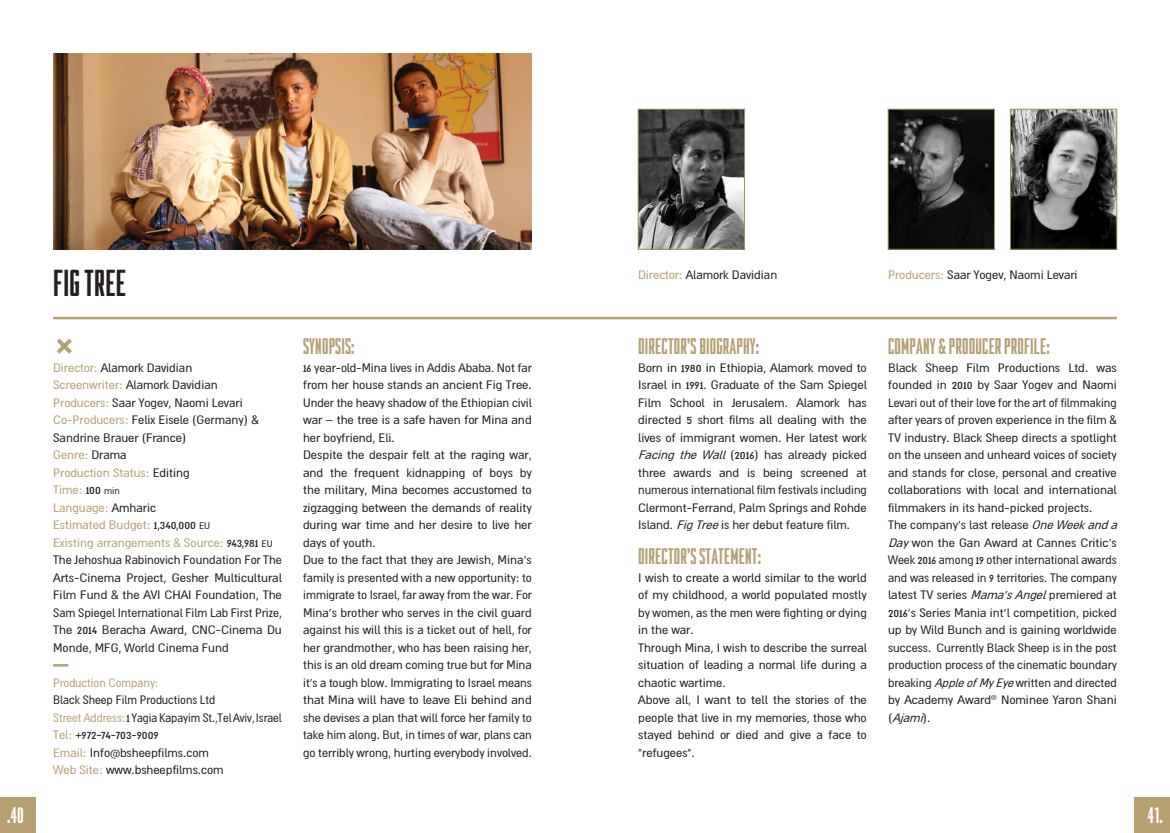
<style>
.page{position:relative;width:1170px;height:833px;background:#fff}
.page>*{position:absolute;margin:0;border:0;box-sizing:border-box;transform-origin:0 0}
.t1{font:37.5px "Mandatory 36";letter-spacing:.01em;color:#231f20}
.t2{font:22.5px "Mandatory 36";letter-spacing:.01em;color:#b5a072}
.t3{font:22.5px "Mandatory 36";color:#fff}
.t4{font:13.75px/17.5px "Almoni DLAAA";color:#231f20}
.t5{font:13.75px/17.5px "Almoni DLAAA";color:#231f20;scale:.92 1}
.t6{font:13.75px "Almoni DLAAA";color:#b5a072;scale:.92 1}
.s1{color:#b5a072}
.s2{font-size:10.62px}
.s3{font-style:italic}
</style>
<div class="page">
<div style="left:0;top:797px;width:36px;height:36px;background:#b5a072"></div>
<div style="left:1133px;top:797px;width:36px;height:36px;background:#b5a072"></div>
<img style="left:53px;top:53px;width:478px;height:197px">
<svg style="left:57px;top:338px;width:15px;height:16px"></svg>
<svg style="left:53px;top:664px;width:15px;height:2px"></svg>
<hr style="left:53px;top:317px;width:1063px;height:2px;background:#b5a072">
<img style="left:640px;top:111px;width:102px;height:136px">
<div style="left:638px;top:109px;width:106px;height:140px;border:1px solid #a29161"></div>
<img style="left:889px;top:111px;width:103px;height:136px">
<div style="left:887px;top:109px;width:107px;height:140px;border:1px solid #a29161"></div>
<img style="left:1012px;top:111px;width:102px;height:136px">
<div style="left:1010px;top:109px;width:106px;height:140px;border:1px solid #a29161"></div>
<h1 class="t1" style="left:53px;top:263px;width:74px">FIG TREE</h1>
<p class="t4" style="left:53px;top:359px;width:230px"><span class="s1">Director:</span> Alamork Davidian<br><span class="s1">Screenwriter:</span> Alamork Davidian<br><span class="s1">Producers:</span> Saar Yogev, Naomi Levari<br><span class="s1">Co-Producers:</span> Felix Eisele (Germany) &amp;<br>Sandrine Brauer (France)<br><span class="s1">Genre:</span> Drama<br><span class="s1">Production Status:</span> Editing<br><span class="s1">Time:</span> 100 <span class="s2">min<br></span><span class="s1">Language:</span> Amharic<br><span class="s1">Estimated Budget:</span> 1,340,000 <span class="s2">EU<br></span><span class="s1">Existing arrangements &amp; Source:</span> 943,981 <span class="s2">EU<br></span>The Jehoshua Rabinovich Foundation For The<br>Arts-Cinema Project, Gesher Multicultural<br>Film Fund &amp; the AVI CHAI Foundation, The<br>Sam Spiegel International Film Lab First Prize,<br>The 2014 Beracha Award, CNC-Cinema Du<br>Monde, MFG, World Cinema Fund</p>
<p class="t6" style="left:53px;top:676px;width:116px">Production Company:</p>
<p class="t5" style="left:53px;top:691px;width:250px">Black Sheep Film Productions Ltd<br><span class="s1">Street Address:</span> 1 Yagia Kapayim St.,Tel Aviv, Israel <span class="s1">Tel:</span> +972-74-703-9009<br><span class="s1">Email:</span> Info@bsheepfilms.com<br><span class="s1">Web Site:</span> www.bsheepfilms.com</p>
<h2 class="t2" style="left:303px;top:334px;width:53px">SYNOPSIS:</h2>
<p class="t4" style="left:303px;top:359px;width:230px">16 year-old-Mina lives in Addis Ababa. Not far from her house stands an ancient Fig Tree.<br>Under the heavy shadow of the Ethiopian civil war – the tree is a safe haven for Mina and her boyfriend, Eli.<br>Despite the despair felt at the raging war, and the frequent kidnapping of boys by the military, Mina becomes accustomed to zigzagging between the demands of reality during war time and her desire to live her days of youth.<br>Due to the fact that they are Jewish, Mina’s family is presented with a new opportunity: to immigrate to Israel, far away from the war. For Mina’s brother who serves in the civil guard against his will this is a ticket out of hell, for her grandmother, who has been raising her, this is an old dream coming true but for Mina it’s a tough blow. Immigrating to Israel means that Mina will have to leave Eli behind and she devises a plan that will force her family to take him along. But, in times of war, plans can go terribly wrong, hurting everybody involved.</p>
<p class="t4" style="left:638px;top:266px;width:141px"><span class="s1">Director:</span> Alamork Davidian</p>
<p class="t4" style="left:888px;top:266px;width:191px"><span class="s1">Producers:</span> Saar Yogev, Naomi Levari</p>
<h2 class="t2" style="left:638px;top:334px;width:122px">DIRECTOR’S BIOGRAPHY:</h2>
<p class="t4" style="left:638px;top:359px;width:230px;text-align:justify">Born in 1980 in Ethiopia, Alamork moved to Israel in 1991. Graduate of the Sam Spiegel Film School in Jerusalem. Alamork has directed 5 short films all dealing with the lives of immigrant women. Her latest work <span class="s3">Facing the Wall</span> (2016) has already picked three awards and is being screened at numerous international film festivals including Clermont-Ferrand, Palm Springs and Rohde Island. <span class="s3">FigTree</span>is her debut feature film.</p>
<h2 class="t2" style="left:638px;top:544px;width:124px">DIRECTOR’S STATEMENT:</h2>
<p class="t4" style="left:638px;top:569px;width:230px">I wish to create a world similar to the world of my childhood, a world populated mostly by women, as the men were fighting or dying in the war.<br>Through Mina, I wish to describe the surreal situation of leading a normal life during a chaotic wartime.<br>Above all, I want to tell the stories of the people that live in my memories, those who stayed behind or died and give a face to “refugees”.</p>
<h2 class="t2" style="left:888px;top:334px;width:163px">COMPANY &amp; PRODUCER PROFILE:</h2>
<p class="t4" style="left:888px;top:359px;width:234px">Black Sheep Film Productions Ltd. was founded in 2010 by Saar Yogev and Naomi Levari out of their love for the art of filmmaking after years of proven experience in the film &amp; TV industry. Black Sheep directs a spotlight on the unseen and unheard voices of society and stands for close, personal and creative collaborations with local and international filmmakers in its hand-picked projects.<br>The company’s last release <span class="s3">OneWeekanda Day</span>won the Gan Award at Cannes Critic’s Week 2016 among 19 other international awards and was released in 9 territories. The company latest TV series <span class="s3">Mama’sAngel</span>premiered at 2016’s Series Mania int’l competition, picked up by Wild Bunch and is gaining worldwide success. Currently Black Sheep is in the post production process of the cinematic boundary breaking <span class="s3">AppleofMyEye</span>written and directed by Academy Award<sup>®</sup> Nominee Yaron Shani (<span class="s3">Ajami</span>) .</p>
<h2 class="t3" style="left:7px;top:802px;width:18px">.40</h2>
<h2 class="t3" style="left:1147px;top:802px;width:17px">41.</h2>
</div>
